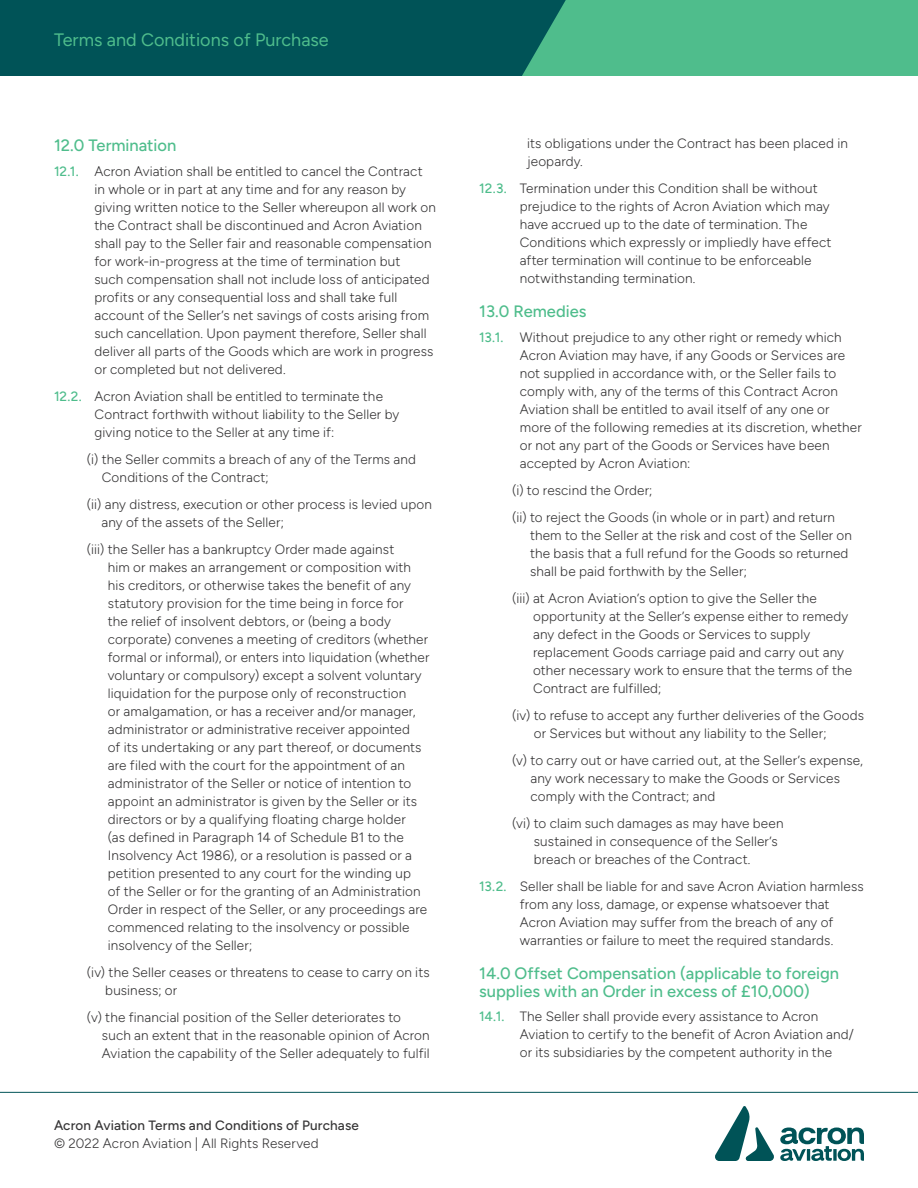
<style>
.page{position:relative;width:918px;height:1188px;background:#fff}
.page>*{position:absolute;margin:0;border:0;box-sizing:border-box;transform-origin:0 0}
.In_top_green_box{font:18px "Figtree";color:#4fbd8c}
.Number_Headings{font:500 16.5px/18px "Figtree";color:#4fbd8c}
.Sub_Points{font:300 13.5px/18px "Figtree";letter-spacing:.01em;color:#363536}
.Body_Copy{font:500 13.5px/18px "Figtree";letter-spacing:.01em;color:#363536}
.s1{font-weight:500;color:#4fbd8c}
.s2{font-weight:300}
</style>
<div class="page">
<svg style="left:0;top:0;width:918px;height:76px;background:#1f7d6c"></svg>
<hr style="left:0;top:1092px;width:918px;height:1px;background:#005357">
<svg style="left:715px;top:1106px;width:149px;height:55px"></svg>
<p class="In_top_green_box" style="left:54px;top:30px;width:276px">Terms and Conditions of Purchase</p>
<p class="Number_Headings" style="left:54px;top:136px;width:124px">12.0 Termination</p>
<p class="Sub_Points" style="left:94px;top:162px;width:343px;text-indent:-40px"><span class="s1">12.1.</span> Acron Aviation shall be entitled to cancel the Contract in whole or in part at any time and for any reason by giving written notice to the Seller whereupon all work on the Contract shall be discontinued and Acron Aviation shall pay to the Seller fair and reasonable compensation for work-in-progress at the time of termination but<br>such compensation shall not include loss of anticipated profits or any consequential loss and shall take full account of the Seller’s net savings of costs arising from such cancellation. Upon payment therefore, Seller shall deliver all parts of the Goods which are work in progress or completed but not delivered.</p>
<p class="Sub_Points" style="left:94px;top:387px;width:306px;text-indent:-40px"><span class="s1">12.2.</span> Acron Aviation shall be entitled to terminate the<br>Contract forthwith without liability to the Seller by giving notice to the Seller at any time if:</p>
<p class="Sub_Points" style="left:102px;top:450px;width:316px;text-indent:-15px">(i) the Seller commits a breach of any of the Terms and<br>Conditions of the Contract;</p>
<p class="Sub_Points" style="left:101px;top:495px;width:332px;text-indent:-14px">(ii) any distress, execution or other process is levied upon any of the assets of the Seller;</p>
<p class="Sub_Points" style="left:108px;top:540px;width:323px;text-indent:-21px">(iii) the Seller has a bankruptcy Order made against<br>him or makes an arrangement or composition with his creditors, or otherwise takes the benefit of any statutory provision for the time being in force for<br>the relief of insolvent debtors, or (being a body corporate) convenes a meeting of creditors (whether formal or informal), or enters into liquidation (whether voluntary or compulsory) except a solvent voluntary liquidation for the purpose only of reconstruction<br>or amalgamation, or has a receiver and/or manager, administrator or administrative receiver appointed<br>of its undertaking or any part thereof, or documents are filed with the court for the appointment of an administrator of the Seller or notice of intention to appoint an administrator is given by the Seller or its directors or by a qualifying floating charge holder<br>(as defined in Paragraph 14 of Schedule B1 to the Insolvency Act 1986), or a resolution is passed or a petition presented to any court for the winding up<br>of the Seller or for the granting of an Administration Order in respect of the Seller, or any proceedings are commenced relating to the insolvency or possible insolvency of the Seller;</p>
<p class="Sub_Points" style="left:105px;top:963px;width:326px;text-indent:-18px">(iv) the Seller ceases or threatens to cease to carry on its business; or</p>
<p class="Sub_Points" style="left:102px;top:1008px;width:329px;text-indent:-15px">(v) the financial position of the Seller deteriorates to such an extent that in the reasonable opinion of Acron<br>Aviation the capability of the Seller adequately to fulfil</p>
<p class="Body_Copy" style="left:54px;top:1116px;width:306px">Acron Aviation Terms and Conditions of Purchase <span class="s2">© 2022 Acron Aviation | All Rights Reserved</span></p>
<p class="Sub_Points" style="left:527px;top:135px;width:322px">its obligations under the Contract has been placed in jeopardy.</p>
<p class="Sub_Points" style="left:520px;top:180px;width:313px;text-indent:-40px"><span class="s1">12.3.</span> Termination under this Condition shall be without prejudice to the rights of Acron Aviation which may have accrued up to the date of termination. The Conditions which expressly or impliedly have effect after termination will continue to be enforceable notwithstanding termination.</p>
<p class="Number_Headings" style="left:479px;top:302px;width:109px">13.0 Remedies</p>
<p class="Sub_Points" style="left:520px;top:328px;width:344px;text-indent:-40px"><span class="s1">13.1.</span> Without prejudice to any other right or remedy which Acron Aviation may have, if any Goods or Services are not supplied in accordance with, or the Seller fails to comply with, any of the terms of this Contract Acron Aviation shall be entitled to avail itself of any one or more of the following remedies at its discretion, whether or not any part of the Goods or Services have been accepted by Acron Aviation:</p>
<p class="Sub_Points" style="left:512px;top:481px;width:142px">(i) to rescind the Order;</p>
<p class="Sub_Points" style="left:530px;top:508px;width:324px;text-indent:-18px">(ii) to reject the Goods (in whole or in part) and return them to the Seller at the risk and cost of the Seller on the basis that a full refund for the Goods so returned shall be paid forthwith by the Seller;</p>
<p class="Sub_Points" style="left:533px;top:589px;width:321px;text-indent:-21px">(iii) at Acron Aviation’s option to give the Seller the opportunity at the Seller’s expense either to remedy any defect in the Goods or Services to supply replacement Goods carriage paid and carry out any other necessary work to ensure that the terms of the Contract are fulfilled;</p>
<p class="Sub_Points" style="left:534px;top:706px;width:332px;text-indent:-22px">(iv) to refuse to accept any further deliveries of the Goods or Services but without any liability to the Seller;</p>
<p class="Sub_Points" style="left:531px;top:751px;width:334px;text-indent:-18px">(v) to carry out or have carried out, at the Seller’s expense, any work necessary to make the Goods or Services comply with the Contract; and</p>
<p class="Sub_Points" style="left:534px;top:814px;width:251px;text-indent:-22px">(vi) to claim such damages as may have been sustained in consequence of the Seller’s breach or breaches of the Contract.</p>
<p class="Sub_Points" style="left:520px;top:877px;width:346px;text-indent:-40px"><span class="s1">13.2.</span> Seller shall be liable for and save Acron Aviation harmless from any loss, damage, or expense whatsoever that Acron Aviation may suffer from the breach of any of warranties or failure to meet the required standards.</p>
<p class="Number_Headings" style="left:479px;top:964px;width:361px">14.0 Offset Compensation (applicable to foreign supplies with an Order in excess of £10,000)</p>
<p class="Sub_Points" style="left:520px;top:1008px;width:336px;text-indent:-40px"><span class="s1">14.1.</span> The Seller shall provide every assistance to Acron<br>Aviation to certify to the benefit of Acron Aviation and/ or its subsidiaries by the competent authority in the</p>
</div>
